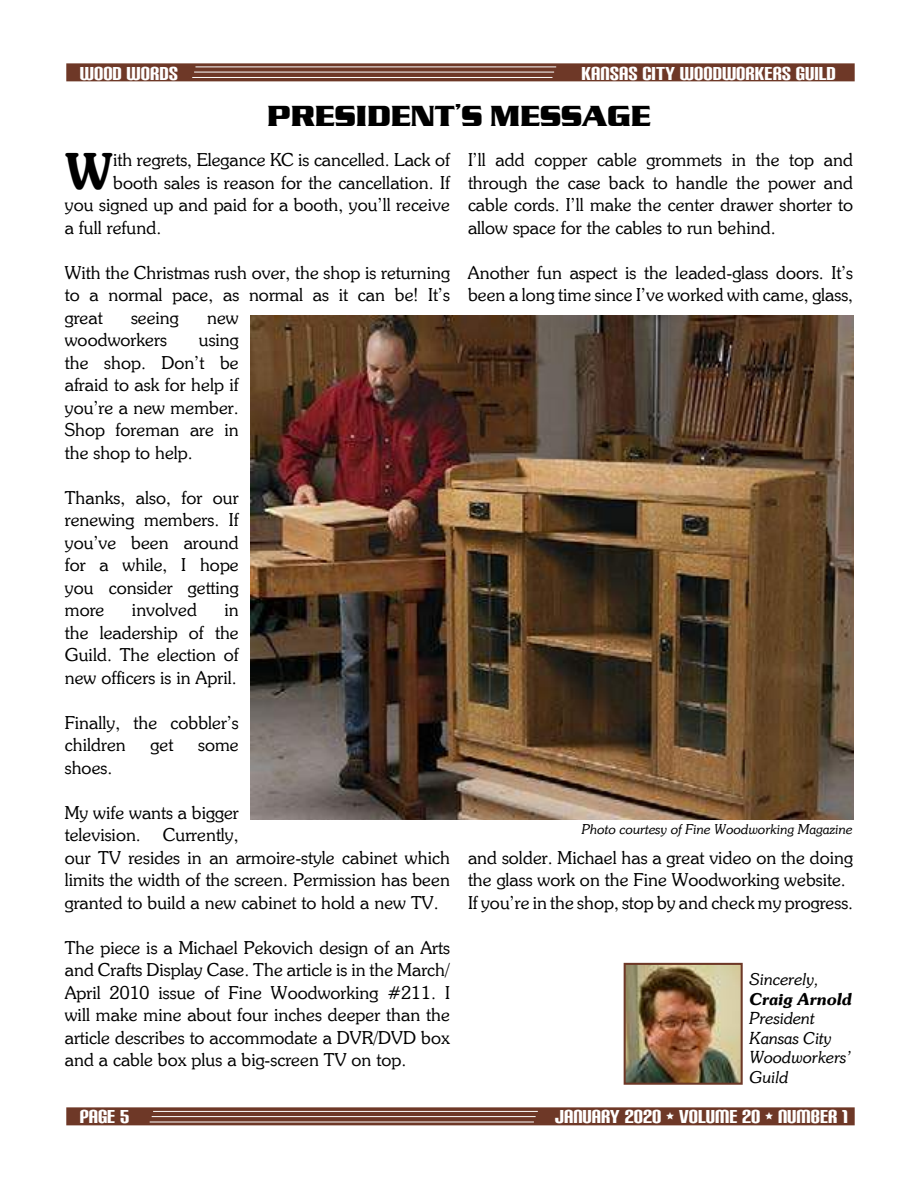
<style>
.page{position:relative;width:918px;height:1188px;background:#fff}
.page>*{position:absolute;margin:0;border:0;box-sizing:border-box;transform-origin:0 0}
.t1{font:49.05px "Souvienne Bold SWFTE";color:#000}
.t2{font:700 30px "Serpentine D";color:#000}
.t3{font:22.5px "Carbon Block";color:#fff}
.t4{font:18px/22.5px "Souvienne Regular SWFTE";color:#000;text-align:justify}
.t5{font:700 17.55px "Serpentine D";color:#000}
.t6{font:16.5px/19.5px "Souvienne Italic SWFTE";color:#000}
.t7{font:16.5px "Souvienne Bold Italic SWFTE";color:#000}
.t8{font:13.5px "Souvienne Italic SWFTE";color:#000}
</style>
<div class="page">
<div style="left:66px;top:63px;width:789px;height:18px;background:#6e3827"></div>
<hr style="left:195px;top:67px;width:361px;height:1px;background:#fff">
<hr style="left:192px;top:77px;width:361px;height:1px;background:#fff">
<hr style="left:194px;top:72px;width:360px;height:1px;background:#fff">
<div style="left:66px;top:1107px;width:789px;height:18px;background:#6e3827"></div>
<hr style="left:153px;top:1111px;width:385px;height:1px;background:#fff">
<hr style="left:150px;top:1122px;width:384px;height:1px;background:#fff">
<hr style="left:152px;top:1116px;width:384px;height:1px;background:#fff">
<img style="left:251px;top:315px;width:602px;height:504px">
<img style="left:627px;top:966px;width:113px;height:116px">
<div style="left:624px;top:963px;width:119px;height:122px;border:2px solid #6e3827"></div>
<p class="t3" style="left:80px;top:59px;width:100px">WOOD WORDS</p>
<p class="t3" style="left:581px;top:59px;width:256px">KANSAS CITY WOODWORKERS GUILD</p>
<p class="t5" style="left:455px;top:95px;width:8px">’</p>
<h2 class="t2" style="left:267px;top:106px;width:385px">PRESIDENT S MESSAGE</h2>
<h1 class="t1" style="left:65px;top:153px;width:50px">W</h1>
<p class="t4" style="left:113px;top:150px;width:338px">ith regrets, Elegance KC is cancelled. Lack of</p>
<p class="t4" style="left:113px;top:172px;width:338px">booth sales is reason for the cancellation. If</p>
<p class="t4" style="left:65px;top:195px;width:387px">you signed up and paid for a booth, you’ll receive</p>
<p class="t4" style="left:65px;top:217px;width:98px">a full refund.</p>
<p class="t4" style="left:65px;top:262px;width:387px">With the Christmas rush over, the shop is returning to a normal pace, as normal as it can be! It’s great</p>
<p class="t4" style="left:131px;top:307px;width:49px">seeing</p>
<p class="t4" style="left:207px;top:307px;width:33px">new</p>
<p class="t4" style="left:65px;top:330px;width:104px">woodworkers</p>
<p class="t4" style="left:65px;top:330px;width:176px;text-indent:134px">using the shop. Don’t be afraid to ask for help if you’re a new member.<br>Shop foreman are in the shop to help.</p>
<p class="t4" style="left:65px;top:487px;width:176px">Thanks, also, for our renewing members. If you’ve been around for a while, I hope you consider getting more</p>
<p class="t4" style="left:132px;top:600px;width:67px">involved</p>
<p class="t4" style="left:65px;top:600px;width:176px;text-indent:160px">in the leadership of the Guild. The election of new officers is in April.</p>
<p class="t4" style="left:65px;top:712px;width:176px">Finally, the cobbler’s children</p>
<p class="t4" style="left:151px;top:735px;width:24px">get</p>
<p class="t4" style="left:198px;top:735px;width:42px">some</p>
<p class="t4" style="left:65px;top:757px;width:49px">shoes.</p>
<p class="t4" style="left:65px;top:802px;width:387px;text-align:left">My wife wants a bigger<br>television. Currently,<br>our TV resides in an armoire-style cabinet which limits the width of the screen. Permission has been granted to build a new cabinet to hold a new TV.</p>
<p class="t4" style="left:65px;top:937px;width:387px">The piece is a Michael Pekovich design of an Arts and Crafts Display Case. The article is in the March/ April 2010 issue of Fine Woodworking #211. I will make mine about four inches deeper than the article describes to accommodate a DVR/DVD box and a cable box plus a big-screen TV on top.</p>
<p class="t4" style="left:468px;top:150px;width:387px">I’ll add copper cable grommets in the top and through the case back to handle the power and cable cords. I’ll make the center drawer shorter to allow space for the cables to run behind.</p>
<p class="t4" style="left:468px;top:262px;width:387px">Another fun aspect is the leaded-glass doors. It’s been a long time since I’ve worked with came, glass,</p>
<p class="t8" style="left:582px;top:824px;width:272px">Photo courtesy of Fine Woodworking Magazine</p>
<p class="t4" style="left:468px;top:847px;width:387px;text-align:left">and solder. Michael has a great video on the doing the glass work on the Fine Woodworking website.<br>If you’re in the shop, stop by and check my progress.</p>
<p class="t6" style="left:749px;top:971px;width:71px">Sincerely,</p>
<p class="t7" style="left:749px;top:993px;width:104px">Craig Arnold</p>
<p class="t6" style="left:749px;top:1010px;width:103px">President<br>Kansas City<br>Woodworkers’<br>Guild</p>
<p class="t3" style="left:80px;top:1102px;width:51px">PAGE 5</p>
<p class="t3" style="left:555px;top:1102px;width:294px">JANUARY 2020 • VOLUME 20 • NUMBER 1</p>
</div>
